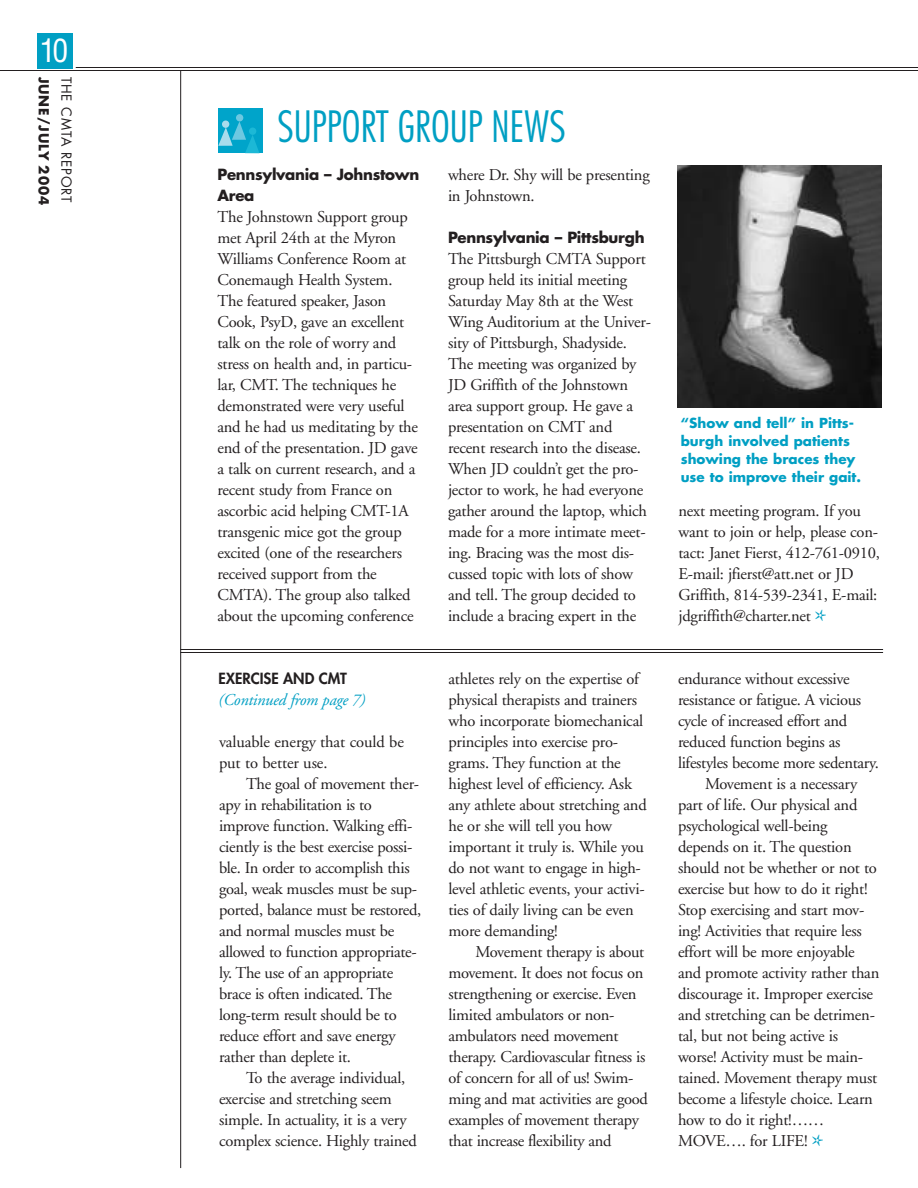
<style>
.page{position:relative;width:918px;height:1188px;background:#fff}
.page>*{position:absolute;margin:0;border:0;box-sizing:border-box;transform-origin:0 0}
.t1{font:300 condensed 42px "Futura";color:#009fc3}
.t2{font:condensed 31.5px "Helvetica";color:#fff}
.t3{font:16.5px/21px "Adobe Garamond";letter-spacing:-.015em;color:#231f20}
.t4{font:italic 16.5px "Adobe Garamond";letter-spacing:-.015em;color:#009fc3}
.t5{font:700 15px/21px "Futura";letter-spacing:-.02em;color:#231f20}
.t6{font:800 15px "Futura";color:#231f20}
.t7{font:700 13.5px/18px "Futura";color:#009fc3}
.t8{font:700 13.5px "Futura";letter-spacing:.07em;color:#231f20}
.t9{font:13.5px "Futura";letter-spacing:.06em;color:#231f20}
.s1{color:#009fc3}
</style>
<div class="page">
<div style="left:37px;top:33px;width:36px;height:35px;background:#009fc3"></div>
<hr style="left:180px;top:70px;width:1px;height:1098px;background:#231f20">
<hr style="left:0;top:70px;width:918px;height:1px;background:#231f20">
<hr style="left:76px;top:67px;width:842px;height:1px;background:#231f20">
<div style="left:218px;top:109px;width:45px;height:44px;background:#00a4ca"></div>
<svg style="left:218px;top:121px;width:41px;height:32px"></svg>
<div style="left:222px;top:121px;width:7px;height:7px;background:#a9dcec;border-radius:50%"></div>
<div style="left:236px;top:114px;width:7px;height:7px;background:#6dc8e1;border-radius:50%"></div>
<div style="left:249px;top:128px;width:7px;height:7px;background:#1cb8d6;border-radius:50%"></div>
<hr style="left:180px;top:649px;width:703px;height:1px;background:#231f20">
<hr style="left:180px;top:652px;width:703px;height:1px;background:#231f20">
<img style="left:678px;top:166px;width:204px;height:241px">
<h2 class="t2" style="left:40px;top:39px;width:30px">10</h2>
<p class="t8" style="left:50px;top:77px;width:130px;rotate:90deg">JUNE/JULY 2004</p>
<p class="t9" style="left:73px;top:77px;width:127px;rotate:90deg">THE CMTA REPORT</p>
<h1 class="t1" style="left:277px;top:108px;width:290px">SUPPORT GROUP NEWS</h1>
<p class="t5" style="left:218px;top:165px;width:203px">Pennsylvania – Johnstown<br>Area</p>
<p class="t3" style="left:218px;top:208px;width:202px">The Johnstown Support group met April 24th at the Myron<br>Williams Conference Room at<br>Conemaugh Health System.<br>The featured speaker, Jason<br>Cook, PsyD, gave an excellent talk on the role of worry and stress on health and, in particu&shy;lar, CMT. The techniques he demonstrated were very useful and he had us meditating by the end of the presentation. JD gave a talk on current research, and a recent study from France on ascorbic acid helping CMT-1A transgenic mice got the group excited (one of the researchers received support from the<br>CMTA). The group also talked about the upcoming conference</p>
<p class="t6" style="left:218px;top:671px;width:130px">EXERCISE AND CMT</p>
<p class="t4" style="left:218px;top:693px;width:149px">(Continued from page 7)</p>
<p class="t3" style="left:219px;top:733px;width:186px">valuable energy that could be put to better use.</p>
<p class="t3" style="left:219px;top:775px;width:204px;text-indent:27px">The goal of movement ther&shy;apy in rehabilitation is to improve function. Walking effi&shy;ciently is the best exercise possi&shy;ble. In order to accomplish this goal, weak muscles must be sup&shy;ported, balance must be restored, and normal muscles must be allowed to function appropriate&shy;ly. The use of an appropriate brace is often indicated. The long-term result should be to reduce effort and save energy rather than deplete it.</p>
<p class="t3" style="left:219px;top:1069px;width:199px;text-indent:27px">To the average individual, exercise and stretching seem simple. In actuality, it is a very complex science. Highly trained</p>
<p class="t3" style="left:448px;top:166px;width:203px">where Dr. Shy will be presenting in Johnstown.</p>
<p class="t5" style="left:448px;top:228px;width:198px">Pennsylvania – Pittsburgh</p>
<p class="t3" style="left:448px;top:250px;width:204px">The Pittsburgh CMTA Support group held its initial meeting<br>Saturday May 8th at the West<br>Wing Auditorium at the Univer&shy;sity of Pittsburgh, Shadyside.<br>The meeting was organized by<br>JD Griffith of the Johnstown area support group. He gave a presentation on CMT and recent research into the disease.<br>When JD couldn’t get the pro&shy;jector to work, he had everyone gather around the laptop, which made for a more intimate meet&shy;ing. Bracing was the most dis&shy;cussed topic with lots of show and tell. The group decided to include a bracing expert in the</p>
<p class="t3" style="left:449px;top:670px;width:200px">athletes rely on the expertise of physical therapists and trainers who incorporate biomechanical principles into exercise pro&shy;grams. They function at the highest level of efficiency. Ask any athlete about stretching and he or she will tell you how important it truly is. While you do not want to engage in high&shy;level athletic events, your activi&shy;ties of daily living can be even more demanding!</p>
<p class="t3" style="left:449px;top:943px;width:201px;text-indent:27px">Movement therapy is about movement. It does not focus on strengthening or exercise. Even limited ambulators or non&shy;ambulators need movement therapy. Cardiovascular fitness is of concern for all of us! Swim&shy;ming and mat activities are good examples of movement therapy that increase flexibility and</p>
<p class="t7" style="left:681px;top:415px;width:182px">“Show and tell” in Pitts&shy;burgh involved patients showing the braces they use to improve their gait.</p>
<p class="t3" style="left:679px;top:502px;width:203px">next meeting program. If you want to join or help, please con&shy;tact: Janet Fierst, 412-761-0910,<br>E-mail: jfierst@att.net or JD<br>Griffith, 814-539-2341, E-mail: jdgriffith@charter.net <span class="s1">✲</span></p>
<p class="t3" style="left:678px;top:670px;width:173px">endurance without excessive</p>
<p class="t3" style="left:678px;top:691px;width:185px">resistance or fatigue. A vicious</p>
<p class="t3" style="left:678px;top:712px;width:171px">cycle of increased effort and</p>
<p class="t3" style="left:678px;top:733px;width:164px">reduced function begins as</p>
<p class="t3" style="left:678px;top:754px;width:202px">lifestyles become more sedentary.</p>
<p class="t3" style="left:705px;top:775px;width:154px">Movement is a necessary</p>
<p class="t3" style="left:678px;top:796px;width:181px">part of life. Our physical and</p>
<p class="t3" style="left:678px;top:817px;width:151px">psychological well-being</p>
<p class="t3" style="left:678px;top:838px;width:175px">depends on it. The question</p>
<p class="t3" style="left:678px;top:859px;width:200px">should not be whether or not to</p>
<p class="t3" style="left:678px;top:880px;width:191px">exercise but how to do it right!</p>
<p class="t3" style="left:678px;top:901px;width:188px">Stop exercising and start mov-</p>
<p class="t3" style="left:678px;top:922px;width:185px">ing! Activities that require less</p>
<p class="t3" style="left:678px;top:943px;width:178px">effort will be more enjoyable</p>
<p class="t3" style="left:678px;top:964px;width:203px">and promote activity rather than</p>
<p class="t3" style="left:678px;top:985px;width:196px">discourage it. Improper exercise</p>
<p class="t3" style="left:678px;top:1006px;width:198px">and stretching can be detrimen-</p>
<p class="t3" style="left:678px;top:1027px;width:162px">tal, but not being active is</p>
<p class="t3" style="left:678px;top:1048px;width:187px">worse! Activity must be main-</p>
<p class="t3" style="left:678px;top:1069px;width:201px">tained. Movement therapy must</p>
<p class="t3" style="left:678px;top:1090px;width:196px">become a lifestyle choice. Learn</p>
<p class="t3" style="left:678px;top:1111px;width:148px">how to do it right!……</p>
<p class="t3" style="left:678px;top:1132px;width:147px">MOVE…. for LIFE! <span class="s1">✲</span></p>
</div>
